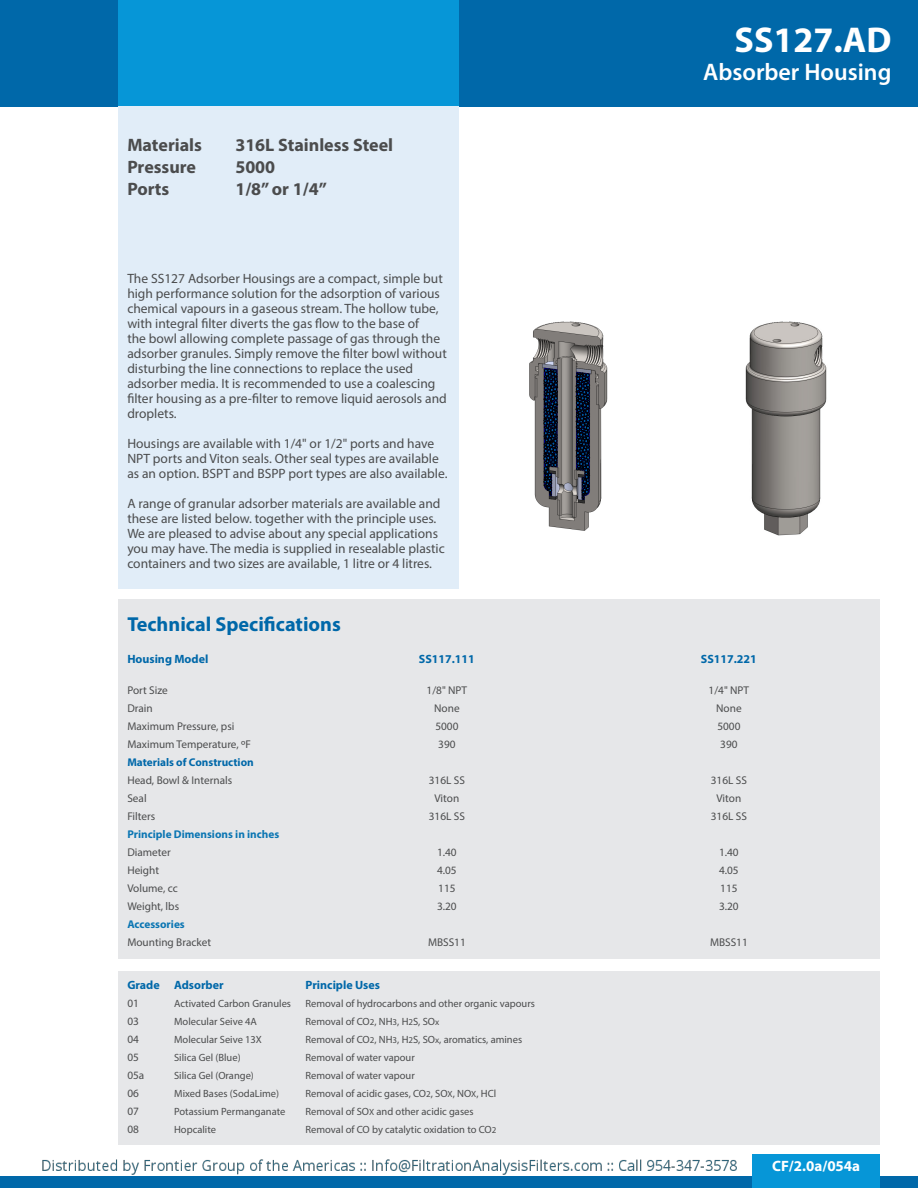
<style>
.page{position:relative;width:918px;height:1188px;background:#fff}
.page>*{position:absolute;margin:0;border:0;box-sizing:border-box;transform-origin:0 0}
.t1{font:700 36px "Myriad Pro";color:#fff}
.t2{font:600 24px "Myriad Pro";color:#fff}
.t3{font:700 20.25px "Myriad Pro";color:#0068a9}
.t4{font:700 18px/21.8px "Myriad Pro";color:#4b4c4d}
.t5{font:700 15px "Myriad Pro";color:#fff}
.t6{font:13.5px/15px "Myriad Pro";color:#4b4c4d}
.t7{font:700 12px "Myriad Pro";color:#0068a9}
.t8{font:11.25px/18px "Myriad Pro";color:#4b4c4d}
.t9{font:700 11.25px "Myriad Pro";color:#0b76b3}
.t10{font:10.5px/18px "Myriad Pro";color:#4b4c4d}
.s1{font-size:12px}
.s2{font-weight:700;color:#0068a9}
.s3{font-size:9px}
</style>
<div class="page">
<div style="left:0;top:0;width:918px;height:106px;background:#0068a9"></div>
<div style="left:119px;top:0;width:340px;height:106px;background:#0696d7"></div>
<div style="left:119px;top:106px;width:340px;height:482px;background:#e1edf8"></div>
<div style="left:0;top:1176px;width:918px;height:12px;background:#0068a9"></div>
<div style="left:752px;top:1154px;width:128px;height:34px;background:#0696d7"></div>
<div style="left:119px;top:599px;width:761px;height:360px;background:#e6e7e9"></div>
<div style="left:119px;top:972px;width:761px;height:173px;background:#e6e7e9"></div>
<img style="left:529px;top:321px;width:79px;height:210px">
<svg style="left:544px;top:369px;width:14px;height:126px;background:#0f1e39"></svg>
<svg style="left:576px;top:373px;width:14px;height:127px;background:#0d1c37"></svg>
<img style="left:745px;top:321px;width:82px;height:215px">
<img style="left:42px;top:1159px;width:695px;height:16px">
<h3 class="t4" style="left:127px;top:134px;width:76px">Materials</h3>
<h3 class="t4" style="left:235px;top:134px;width:159px">316L Stainless Steel</h3>
<h3 class="t4" style="left:127px;top:156px;width:70px">Pressure<br>Ports</h3>
<h3 class="t4" style="left:235px;top:156px;width:69px">5000 psi</h3>
<h3 class="t4" style="left:235px;top:177px;width:93px">1/8” or 1/4”</h3>
<p class="t6" style="left:127px;top:271px;width:321px">The SS127 Adsorber Housings are a compact, simple but high performance solution for the adsorption of various chemical vapours in a gaseous stream. The hollow tube, with integral filter diverts the gas flow to the base of<br>the bowl allowing complete passage of gas through the adsorber granules. Simply remove the filter bowl without disturbing the line connections to replace the used adsorber media. It is recommended to use a coalescing filter housing as a pre-filter to remove liquid aerosols and droplets.</p>
<p class="t6" style="left:127px;top:436px;width:322px">Housings are available with 1/4" or 1/2" ports and have<br>NPT ports and Viton seals. Other seal types are available as an option. BSPT and BSPP port types are also available.</p>
<p class="t6" style="left:127px;top:496px;width:319px">A range of granular adsorber materials are available and these are listed below. together with the principle uses.<br>We are pleased to advise about any special applications you may have. The media is supplied in resealable plastic containers and two sizes are available, 1 litre or 4 litres.</p>
<p class="t6" style="left:127px;top:291px;width:314px">The SS127 series filter housings are specified for general 1/8” &amp; 1/4” line size applications. The SS117 series housings should be considered for applications where response time is critical.</p>
<p class="t6" style="left:127px;top:366px;width:296px">Higher pressure versions are available, see the SS129 series for applications up to 10000 psi.</p>
<p class="t6" style="left:127px;top:441px;width:133px">types are also available.</p>
<p class="t6" style="left:127px;top:471px;width:318px">The housings are free from welds and comply with NACE</p>
<p class="t6" style="left:127px;top:501px;width:56px">97/23/EC.</p>
<p class="t6" style="left:127px;top:531px;width:313px">These housings can also be supplied in a wide range of exotic materials, such as Hastelloy, Monel, Titanium etc.</p>
<h3 class="t3" style="left:127px;top:611px;width:215px">Technical Specifications</h3>
<p class="t7" style="left:127px;top:651px;width:83px">Housing Model</p>
<p class="t8" style="left:127px;top:681px;width:128px">Port Size<br>Drain<br>Maximum Pressure, psi<br>Maximum Temperature, <span class="s1">o</span>F<br><span class="s2">Materials of Construction</span></p>
<p class="t8" style="left:127px;top:771px;width:106px">Head, Bowl &amp; Internals<br>Seal<br>Filters</p>
<p class="t9" style="left:127px;top:827px;width:154px">Principle Dimensions in inches</p>
<p class="t8" style="left:127px;top:843px;width:53px">Diameter<br>Height<br>Volume, cc<br>Weight, lbs</p>
<p class="t9" style="left:127px;top:917px;width:59px">Accessories</p>
<p class="t8" style="left:127px;top:933px;width:85px">Mounting Bracket</p>
<p class="t7" style="left:419px;top:651px;width:58px">SS117.111</p>
<p class="t8" style="left:427px;top:681px;width:42px;text-align:center">1/8" NPT<br>None<br>5000<br>390</p>
<p class="t8" style="left:429px;top:771px;width:38px;text-align:center">316L SS<br>Viton<br>316L SS</p>
<p class="t8" style="left:437px;top:843px;width:21px;text-align:justify">1.40<br>4.05<br>115<br>3.20</p>
<p class="t8" style="left:428px;top:933px;width:39px">MBSS11</p>
<p class="t7" style="left:127px;top:977px;width:34px">Grade</p>
<p class="t8" style="left:127px;top:994px;width:18px">01<br>03<br>04<br>05<br>05a<br>06<br>07<br>08</p>
<p class="t7" style="left:174px;top:977px;width:51px">Adsorber</p>
<p class="t10" style="left:174px;top:995px;width:119px">Activated Carbon Granules<br>Molecular Seive 4A<br>Molecular Seive 13X<br>Silica Gel (Blue)<br>Silica Gel (Orange)<br>Mixed Bases (SodaLime)<br>Potassium Permanganate<br>Hopcalite</p>
<p class="t7" style="left:306px;top:977px;width:76px">Principle Uses</p>
<p class="t10" style="left:306px;top:995px;width:231px">Removal of hydrocarbons and other organic vapours Removal of CO<span class="s3">2</span>, NH<span class="s3">3</span>, H<span class="s3">2</span>S, SO<span class="s3">x<br></span>Removal of CO<span class="s3">2</span>, NH<span class="s3">3</span>, H<span class="s3">2</span>S, SO<span class="s3">x</span>, aromatics, amines Removal of water vapour<br>Removal of water vapour<br>Removal of acidic gases, CO<span class="s3">2</span>, SO<span class="s3">X</span>, NO<span class="s3">X</span>, HCl Removal of SO<span class="s3">X</span> and other acidic gases<br>Removal of CO by catalytic oxidation to CO<span class="s3">2</span></p>
<h1 class="t1" style="left:735px;top:17px;width:158px">SS127.AD</h1>
<h2 class="t2" style="left:703px;top:57px;width:190px">Absorber Housing</h2>
<h1 class="t1" style="left:781px;top:17px;width:100px">SS127</h1>
<h2 class="t2" style="left:735px;top:57px;width:147px">Filter Housing</h2>
<p class="t7" style="left:701px;top:651px;width:58px">SS117.221</p>
<p class="t8" style="left:709px;top:681px;width:42px;text-align:center">1/4" NPT<br>None<br>5000<br>390</p>
<p class="t8" style="left:711px;top:771px;width:38px;text-align:center">316L SS<br>Viton<br>316L SS</p>
<p class="t8" style="left:719px;top:843px;width:21px;text-align:justify">1.40<br>4.05<br>115<br>3.20</p>
<p class="t8" style="left:710px;top:933px;width:39px">MBSS11</p>
<p class="t5" style="left:772px;top:1157px;width:90px">CF/2.0a/054a</p>
<p class="t5" style="left:780px;top:1157px;width:65px">CF/2.1 6</p>
</div>
